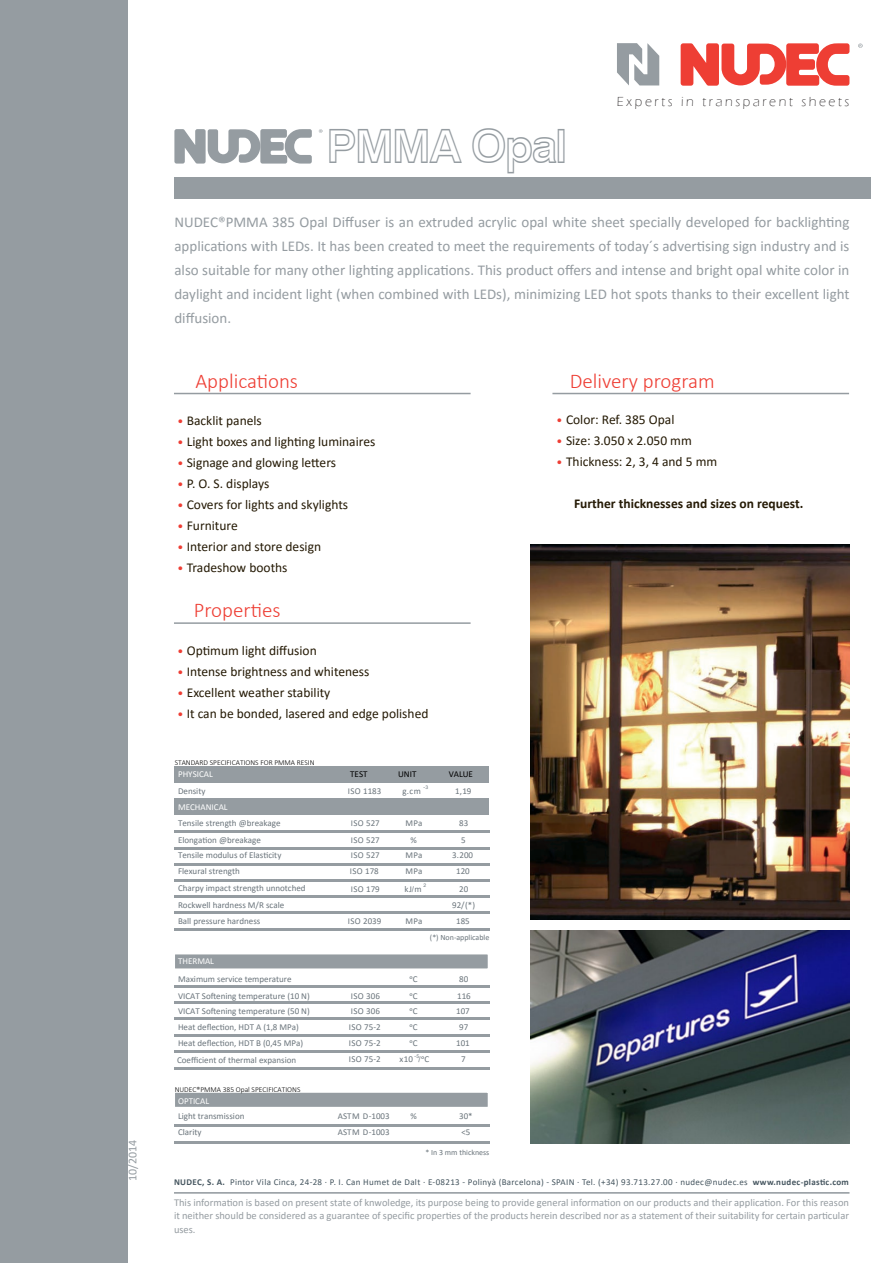
<style>
.page{position:relative;width:893px;height:1263px;background:#fff}
.page>*{position:absolute;margin:0;border:0;box-sizing:border-box;transform-origin:0 0}
.t1{font:47.4px "Swiss 721 BT Bold Outline";letter-spacing:-.05em;color:#959ca1}
.t2{font:300 21px "Calibri";color:#ee3e34}
.t3{font:15px/24px "Calibri";color:#959ca1;text-align:justify}
.t4{font:13.5px "Calibri";color:#251a05}
.t5{font:700 13.5px "Calibri";color:#251a05}
.t6{font:300 13.5px "Eras ITC";letter-spacing:.195em;color:#231f20}
.t7{font:12px "Calibri";color:#959ca1}
.t8{font:10.5px/13.5px "Calibri";color:#959ca1;text-align:justify}
.t9{font:9px/15.9px "Calibri";color:#6a747b}
.t10{font:9px "Calibri";letter-spacing:.035em;color:#45555f}
.t11{font:9px "Calibri";color:#fff}
.t12{font:9px "Calibri";color:#000}
.t13{font:7.95px "Calibri";color:#6a747b}
.t14{font:7.95px "Arial";color:#6a747b}
.t15{font:300 7.5px "Calibri";color:#000}
.t16{font:4.95px "Arial";color:#6a747b}
.s1{font-size:12px;color:#ee3e34}
.s2{font-family:"Arial";font-size:7.95px}
.s3{font-weight:700}
</style>
<div class="page">
<div style="left:0;top:0;width:128px;height:1263px;background:#959ca1"></div>
<svg style="left:617px;top:43px;width:42px;height:42px"></svg>
<svg style="left:681px;top:43px;width:168px;height:43px"></svg>
<svg style="left:858px;top:44px;width:5px;height:4px"></svg>
<div style="left:174px;top:177px;width:696px;height:21px;background:#959ca1"></div>
<hr style="left:174px;top:1192px;width:675px;height:1px;background:#6a747b">
<hr style="left:174px;top:393px;width:297px;height:1px;background:#959ca1">
<svg style="left:174px;top:129px;width:138px;height:35px"></svg>
<svg style="left:319px;top:129px;width:3px;height:4px"></svg>
<hr style="left:552px;top:393px;width:297px;height:1px;background:#959ca1">
<hr style="left:174px;top:622px;width:297px;height:2px;background:#959ca1">
<img style="left:530px;top:931px;width:319px;height:212px">
<div style="left:174px;top:799px;width:315px;height:16px;background:#959ca1"></div>
<div style="left:173px;top:952px;width:317px;height:18px;background:#959ca1;border:2px solid #fff"></div>
<hr style="left:174px;top:985px;width:315px;height:2px;background:#959ca1">
<hr style="left:174px;top:1001px;width:315px;height:3px;background:#959ca1">
<hr style="left:174px;top:1018px;width:315px;height:2px;background:#959ca1">
<hr style="left:174px;top:1034px;width:315px;height:2px;background:#959ca1">
<hr style="left:174px;top:1050px;width:315px;height:3px;background:#959ca1">
<hr style="left:174px;top:1067px;width:315px;height:2px;background:#959ca1">
<div style="left:174px;top:766px;width:315px;height:17px;background:#959ca1"></div>
<div style="left:173px;top:1091px;width:317px;height:18px;background:#959ca1;border:2px solid #fff"></div>
<hr style="left:174px;top:1124px;width:315px;height:3px;background:#959ca1">
<hr style="left:174px;top:928px;width:315px;height:2px;background:#959ca1">
<hr style="left:174px;top:911px;width:315px;height:3px;background:#959ca1">
<hr style="left:174px;top:895px;width:315px;height:3px;background:#959ca1">
<hr style="left:174px;top:879px;width:315px;height:3px;background:#959ca1">
<hr style="left:174px;top:863px;width:315px;height:3px;background:#959ca1">
<hr style="left:174px;top:847px;width:315px;height:2px;background:#959ca1">
<hr style="left:174px;top:830px;width:315px;height:3px;background:#959ca1">
<hr style="left:174px;top:1141px;width:315px;height:2px;background:#959ca1">
<img style="left:530px;top:544px;width:319px;height:376px">
<h3 class="t7" style="left:124px;top:1181px;width:43px;rotate:-90deg">10/2014</h3>
<h1 class="t1" style="left:326px;top:118px;width:243px">PMMA Opal</h1>
<h3 class="t6" style="left:617px;top:94px;width:234px">Experts in transparent sheets</h3>
<p class="t3" style="left:174px;top:209px;width:677px">NUDEC®PMMA 385 Opal Diffuser is an extruded acrylic opal white sheet specially developed for backlighting applications with LEDs. It has been created to meet the requirements of today´s advertising sign industry and is also suitable for many other lighting applications. This product offers and intense and bright opal white color in daylight and incident light (when combined with LEDs), minimizing LED hot spots thanks to their excellent light diffusion.</p>
<h2 class="t2" style="left:195px;top:368px;width:104px">Applications</h2>
<h3 class="t4" style="left:177px;top:411px;width:86px"><span class="s1">•</span> Backlit panels</h3>
<h3 class="t4" style="left:177px;top:432px;width:200px"><span class="s1">•</span> Light boxes and lighting luminaires</h3>
<h3 class="t4" style="left:177px;top:453px;width:160px"><span class="s1">•</span> Signage and glowing letters</h3>
<h3 class="t4" style="left:177px;top:474px;width:94px"><span class="s1">•</span> P. O. S. displays</h3>
<h3 class="t4" style="left:177px;top:495px;width:172px"><span class="s1">•</span> Covers for lights and skylights</h3>
<h3 class="t4" style="left:177px;top:516px;width:62px"><span class="s1">•</span> Furniture</h3>
<h3 class="t4" style="left:177px;top:537px;width:145px"><span class="s1">•</span> Interior and store design</h3>
<h3 class="t4" style="left:177px;top:558px;width:112px"><span class="s1">•</span> Tradeshow booths</h3>
<h2 class="t2" style="left:194px;top:597px;width:88px">Properties</h2>
<h3 class="t4" style="left:177px;top:641px;width:141px"><span class="s1">•</span> Optimum light diffusion</h3>
<h3 class="t4" style="left:177px;top:662px;width:194px"><span class="s1">•</span> Intense brightness and whiteness</h3>
<h3 class="t4" style="left:177px;top:683px;width:155px"><span class="s1">•</span> Excellent weather stability</h3>
<h3 class="t4" style="left:177px;top:704px;width:253px"><span class="s1">•</span> It can be bonded, lasered and edge polished</h3>
<p class="t15" style="left:175px;top:758px;width:141px">STANDARD SPECIFICATIONS FOR PMMA RESIN</p>
<p class="t9" style="left:178px;top:782px;width:29px">Density</p>
<p class="t9" style="left:178px;top:814px;width:104px">Tensile strength @breakage</p>
<p class="t9" style="left:178px;top:847px;width:105px">Tensile modulus of Elasticity</p>
<p class="t11" style="left:178px;top:768px;width:36px">PHYSICAL</p>
<p class="t11" style="left:178px;top:800px;width:51px">MECHANICAL</p>
<p class="t9" style="left:178px;top:831px;width:84px">Elongation @breakage</p>
<p class="t9" style="left:178px;top:863px;width:63px">Flexural strength</p>
<p class="t9" style="left:178px;top:879px;width:129px">Charpy impact strength unnotched</p>
<p class="t9" style="left:178px;top:897px;width:108px">Rockwell hardness M/R scale</p>
<p class="t9" style="left:178px;top:913px;width:84px">Ball pressure hardness</p>
<p class="t11" style="left:178px;top:955px;width:37px">THERMAL</p>
<p class="t9" style="left:178px;top:970px;width:115px">Maximum service temperature</p>
<p class="t9" style="left:178px;top:987px;width:133px">VICAT Softening temperature (10 N)</p>
<p class="t9" style="left:178px;top:1003px;width:133px">VICAT Softening temperature (50 N)</p>
<p class="t9" style="left:178px;top:1019px;width:122px">Heat deflection, HDT A (1,8 MPa)</p>
<p class="t9" style="left:178px;top:1035px;width:127px">Heat deflection, HDT B (0,45 MPa)</p>
<p class="t9" style="left:177px;top:1052px;width:121px">Coefficient of thermal expansion</p>
<p class="t15" style="left:175px;top:1084px;width:127px">NUDEC®PMMA 385 Opal SPECIFICATIONS</p>
<p class="t11" style="left:178px;top:1095px;width:33px">OPTICAL</p>
<p class="t9" style="left:178px;top:1108px;width:68px">Light transmission<br>Clarity</p>
<p class="t12" style="left:350px;top:768px;width:19px">TEST</p>
<p class="t12" style="left:398px;top:768px;width:20px">UNIT</p>
<p class="t12" style="left:449px;top:768px;width:26px">VALUE</p>
<p class="t9" style="left:348px;top:782px;width:35px">ISO 1183</p>
<p class="t9" style="left:351px;top:814px;width:30px;line-height:17px">ISO 527<br>ISO 527</p>
<p class="t16" style="left:423px;top:783px;width:6px">-3</p>
<p class="t9" style="left:403px;top:782px;width:20px">g.cm</p>
<p class="t9" style="left:405px;top:814px;width:19px;line-height:17px;text-align:center">MPa %</p>
<p class="t9" style="left:455px;top:782px;width:18px">1,19</p>
<p class="t9" style="left:459px;top:814px;width:11px;line-height:17px">83<br>5</p>
<p class="t9" style="left:351px;top:847px;width:30px">ISO 527</p>
<p class="t9" style="left:405px;top:847px;width:19px">MPa</p>
<p class="t9" style="left:452px;top:847px;width:22px">3.200</p>
<p class="t9" style="left:350px;top:863px;width:30px">ISO 178</p>
<p class="t9" style="left:405px;top:863px;width:19px">MPa</p>
<p class="t9" style="left:456px;top:863px;width:15px">120</p>
<p class="t9" style="left:351px;top:881px;width:30px">ISO 179</p>
<p class="t16" style="left:423px;top:882px;width:4px">2</p>
<p class="t9" style="left:404px;top:881px;width:19px">kJ<span class="s2">/</span>m</p>
<p class="t9" style="left:459px;top:881px;width:11px">20</p>
<p class="t9" style="left:452px;top:897px;width:24px">92/(*)</p>
<p class="t9" style="left:348px;top:913px;width:35px">ISO 2039</p>
<p class="t9" style="left:405px;top:913px;width:19px">MPa</p>
<p class="t9" style="left:456px;top:913px;width:15px">185</p>
<p class="t13" style="left:430px;top:932px;width:61px">(*) Non-applicable</p>
<p class="t9" style="left:351px;top:987px;width:31px">ISO 306<br>ISO 306</p>
<p class="t9" style="left:349px;top:1035px;width:33px">ISO 75-2</p>
<p class="t9" style="left:349px;top:1019px;width:33px">ISO 75-2</p>
<p class="t9" style="left:349px;top:1051px;width:33px">ISO 75-2</p>
<p class="t9" style="left:409px;top:970px;width:10px;line-height:16.8px">oC oC</p>
<p class="t9" style="left:409px;top:1003px;width:10px">oC</p>
<p class="t9" style="left:400px;top:1035px;width:31px;text-align:center">oC<br>x10 oC</p>
<p class="t9" style="left:409px;top:1019px;width:10px">oC</p>
<p class="t16" style="left:414px;top:1053px;width:6px">-5</p>
<p class="t14" style="left:418px;top:1054px;width:4px">/</p>
<p class="t9" style="left:457px;top:970px;width:15px;line-height:16.8px">80<br>116</p>
<p class="t9" style="left:456px;top:1003px;width:15px">107</p>
<p class="t9" style="left:456px;top:1035px;width:15px;text-align:center">101<br>7</p>
<p class="t9" style="left:459px;top:1019px;width:11px">97</p>
<p class="t9" style="left:338px;top:1108px;width:53px">ASTM D-1003<br>ASTM D-1003</p>
<p class="t9" style="left:410px;top:1108px;width:8px">%</p>
<p class="t9" style="left:459px;top:1108px;width:15px">30* &lt;5</p>
<p class="t13" style="left:425px;top:1147px;width:66px">* In 3 mm thickness</p>
<h2 class="t2" style="left:570px;top:368px;width:147px">Delivery program</h2>
<h3 class="t4" style="left:557px;top:411px;width:119px"><span class="s1">•</span> Color: Ref. 385 Opal</h3>
<h3 class="t4" style="left:557px;top:432px;width:137px"><span class="s1">•</span> Size: 3.050 x 2.050 mm</h3>
<h3 class="t4" style="left:557px;top:453px;width:162px"><span class="s1">•</span> Thickness: 2, 3, 4 and 5 mm</h3>
<h3 class="t5" style="left:574px;top:494px;width:231px">Further thicknesses and sizes on request.</h3>
<p class="t10" style="left:174px;top:1176px;width:676px"><span class="s3">NUDEC, S. A.</span> Pintor Vila Cinca, 24-28 · P. I. Can Humet de Dalt · E-08213 - Polinyà (Barcelona) - SPAIN · Tel. (+34) 93.713.27.00 · nudec@nudec.es <span class="s3">www.nudec-plastic.com</span></p>
<p class="t8" style="left:174px;top:1195px;width:676px">This information is based on present state of knwoledge, its purpose being to provide general information on our products and their application. For this reason it neither should be considered as a guarantee of specific properties of the products herein described nor as a statement of their suitability for certain particular uses.</p>
</div>
